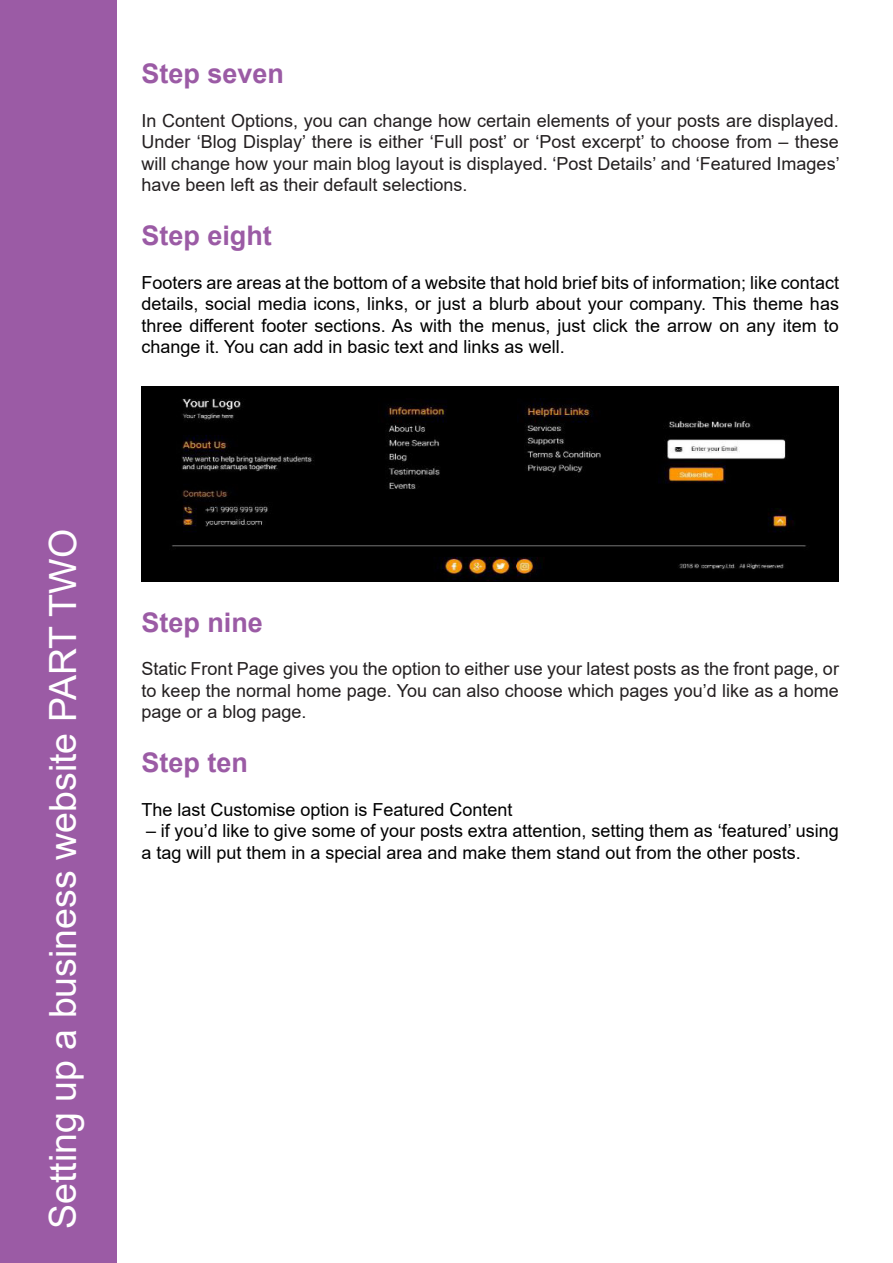
<style>
.page{position:relative;width:893px;height:1263px;background:#fff}
.page>*{position:absolute;margin:0;border:0;box-sizing:border-box;transform-origin:0 0}
.t1{font:37.5px "Arial";color:#fff}
.t2{font:700 27px "Arial";color:#9b5ba5}
.t3{font:18px/21.6px "Arial";color:#000001;text-align:justify}
.t4{font:18px/21.6px "Arial";color:#231f20;text-align:justify}
</style>
<div class="page">
<img style="left:141px;top:387px;width:698px;height:194px">
<div style="left:0;top:0;width:116px;height:1263px;background:#9b5ba5"></div>
<h2 class="t2" style="left:141px;top:55px;width:144px">Step seven</h2>
<p class="t4" style="left:141px;top:109px;width:700px">In Content Options, you can change how certain elements of your posts are displayed.<br>Under ‘Blog Display’ there is either ‘Full post’ or ‘Post excerpt’ to choose from – these will change how your main blog layout is displayed. ‘Post Details’ and ‘Featured Images’ have been left as their default selections.</p>
<h2 class="t2" style="left:141px;top:217px;width:132px">Step eight</h2>
<p class="t3" style="left:141px;top:271px;width:699px">Footers are areas at the bottom of a website that hold brief bits of information; like contact details, social media icons, links, or just a blurb about your company. This theme has three different footer sections. As with the menus, just click the arrow on any item to change it. You can add in basic text and links as well.</p>
<h1 class="t1" style="left:37px;top:1229px;width:701px;rotate:-90deg">Setting up a business website PART TWO</h1>
<h2 class="t2" style="left:141px;top:603px;width:123px">Step nine</h2>
<p class="t4" style="left:141px;top:658px;width:699px">Static Front Page gives you the option to either use your latest posts as the front page, or to keep the normal home page. You can also choose which pages you’d like as a home page or a blog page.</p>
<h2 class="t2" style="left:141px;top:744px;width:108px">Step ten</h2>
<p class="t3" style="left:141px;top:798px;width:373px">The last Customise option is Featured Content</p>
<p class="t3" style="left:141px;top:820px;width:699px">– if you’d like to give some of your posts extra attention, setting them as ‘featured’ using a tag will put them in a special area and make them stand out from the other posts.</p>
</div>
